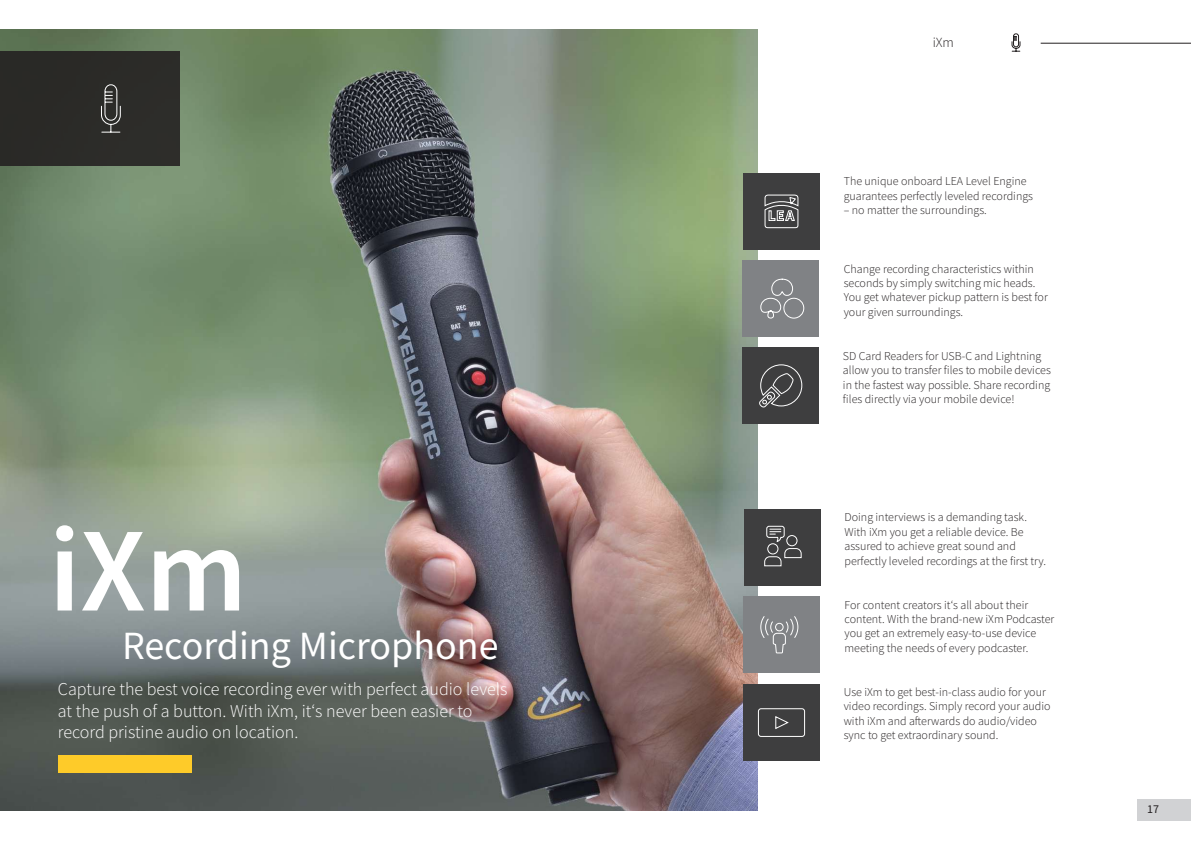
<style>
.page{position:relative;width:1191px;height:842px;background:#fff}
.page>*{position:absolute;margin:0;border:0;box-sizing:border-box;transform-origin:0 0}
.t1{font:600 120px "Source Sans Pro";color:#fff}
.t2{font:40px "Source Sans Pro";color:#fff}
.t3{font:300 18px/21.6px "Source Sans Pro";color:#fff}
.t4{font:300 14px "Source Sans Pro";color:#231f20}
.t5{font:300 12px/14.4px "Source Sans Pro";color:#231f20}
.t6{font:12px "Source Sans Pro";color:#231f20}
</style>
<div class="page">
<hr style="left:1040px;top:43px;width:151px;height:1px;background:#231f20">
<div style="left:1136px;top:799px;width:55px;height:22px;background:#d1d2d4"></div>
<img style="left:0;top:30px;width:758px;height:780px">
<div style="left:743px;top:173px;width:77px;height:77px;background:#3e3e3f"></div>
<div style="left:742px;top:260px;width:77px;height:77px;background:#808285"></div>
<div style="left:742px;top:347px;width:77px;height:77px;background:#3e3e3f"></div>
<div style="left:744px;top:509px;width:76px;height:77px;background:#3e3e3f"></div>
<div style="left:743px;top:596px;width:77px;height:77px;background:#808285"></div>
<div style="left:743px;top:683px;width:77px;height:77px;background:#3e3e3f"></div>
<svg style="left:764px;top:194px;width:35px;height:35px"></svg>
<svg style="left:759px;top:278px;width:45px;height:130px"></svg>
<svg style="left:764px;top:525px;width:38px;height:42px"></svg>
<svg style="left:760px;top:616px;width:39px;height:38px"></svg>
<svg style="left:757px;top:708px;width:48px;height:29px"></svg>
<svg style="left:1011px;top:33px;width:9px;height:19px"></svg>
<div style="left:0;top:51px;width:179px;height:115px;background:#2b2a28"></div>
<svg style="left:101px;top:84px;width:20px;height:49px"></svg>
<div style="left:58px;top:755px;width:133px;height:18px;background:#fecb29"></div>
<h1 class="t1" style="left:49px;top:490px;width:200px">iXm</h1>
<h2 class="t2" style="left:122px;top:620px;width:378px">Recording Microphone</h2>
<h3 class="t3" style="left:58px;top:678px;width:451px">Capture the best voice recording ever with perfect audio levels at the push of a button. With iXm, it‘s never been easier to record pristine audio on location.</h3>
<p class="t4" style="left:932px;top:34px;width:23px">iXm</p>
<p class="t5" style="left:843px;top:174px;width:191px">The unique onboard LEA Level Engine guarantees perfectly leveled recordings</p>
<p class="t5" style="left:843px;top:203px;width:145px">– no matter the surroundings.</p>
<p class="t5" style="left:843px;top:261px;width:206px">Change recording characteristics within seconds by simply switching mic heads.<br>You get whatever pickup pattern is best for your given surroundings.</p>
<p class="t5" style="left:843px;top:349px;width:209px">SD Card Readers for USB-C and Lightning allow you to transfer files to mobile devices in the fastest way possible. Share recording files directly via your mobile device!</p>
<p class="t5" style="left:844px;top:510px;width:203px">Doing interviews is a demanding task.<br>With iXm you get a reliable device. Be assured to achieve great sound and perfectly leveled recordings at the first try.</p>
<p class="t5" style="left:844px;top:597px;width:211px">For content creators it‘s all about their content. With the brand-new iXm Podcaster you get an extremely easy-to-use device meeting the needs of every podcaster.</p>
<p class="t5" style="left:843px;top:685px;width:208px">Use iXm to get best-in-class audio for your video recordings. Simply record your audio with iXm and afterwards do audio/video sync to get extraordinary sound.</p>
<p class="t6" style="left:1147px;top:802px;width:13px">17</p>
</div>
